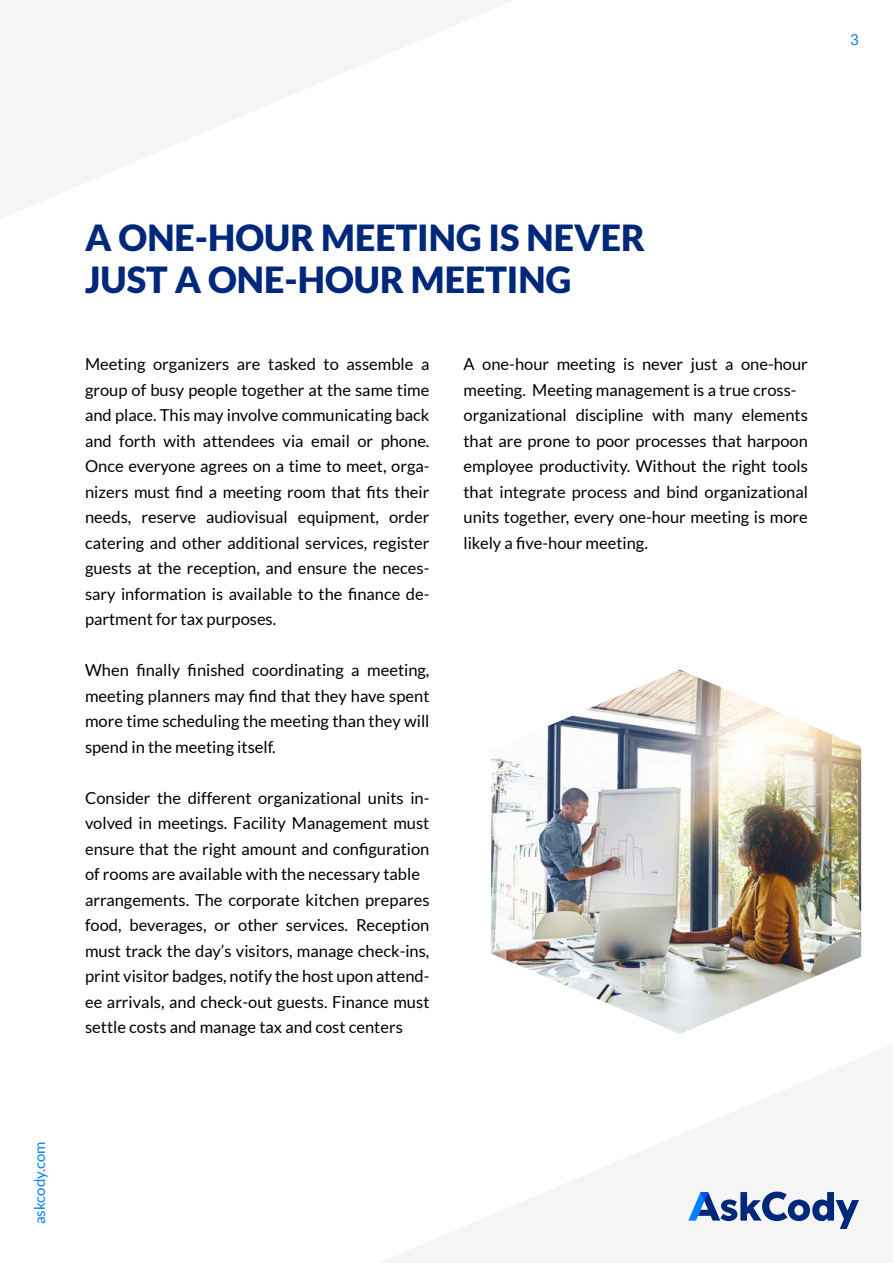
<style>
.page{position:relative;width:893px;height:1263px;background:#fff}
.page>*{position:absolute;margin:0;border:0;box-sizing:border-box;transform-origin:0 0}
.t1{font:900 36px/42px "Lato";color:#00287a}
.t2{font:16.5px/25.5px "Lato";color:#000;text-align:justify}
.t3{font:15px "Lato";color:#0080ff}
</style>
<div class="page">
<svg style="left:688px;top:1191px;width:171px;height:38px"></svg>
<img style="left:491px;top:670px;width:370px;height:364px">
<p class="t3" style="left:850px;top:31px;width:10px">3</p>
<h1 class="t1" style="left:85px;top:216px;width:561px">A ONE-HOUR MEETING IS NEVER<br>JUST A ONE-HOUR MEETING</h1>
<p class="t2" style="left:85px;top:352px;width:346px">Meeting organizers are tasked to assemble a group of busy people together at the same time and place. This may involve communicating back and forth with attendees via email or phone.<br>Once everyone agrees on a time to meet, orga&shy;nizers must find a meeting room that fits their needs, reserve audiovisual equipment, order catering and other additional services, register guests at the reception, and ensure the neces&shy;sary information is available to the finance de&shy;partment for tax purposes.</p>
<p class="t2" style="left:85px;top:658px;width:346px">When finally finished coordinating a meeting, meeting planners may find that they have spent more time scheduling the meeting than they will spend in the meeting itself.</p>
<p class="t2" style="left:85px;top:785px;width:346px;text-align:left">Consider the different organizational units in&shy;volved in meetings. Facility Management must ensure that the right amount and configuration of rooms are available with the necessary table arrangements. The corporate kitchen prepares food, beverages, or other services. Reception must track the day’s visitors, manage check-ins, print visitor badges, notify the host upon attend&shy;ee arrivals, and check-out guests. Finance must settle costs and manage tax and cost centers</p>
<p class="t2" style="left:463px;top:351px;width:346px;text-align:left">A one-hour meeting is never just a one-hour meeting. Meeting management is a true cross&shy;organizational discipline with many elements that are prone to poor processes that harpoon employee productivity. Without the right tools that integrate process and bind organizational units together, every one-hour meeting is more likely a five-hour meeting.</p>
<p class="t3" style="left:31px;top:1224px;width:84px;rotate:-90deg">askcody.com</p>
</div>
